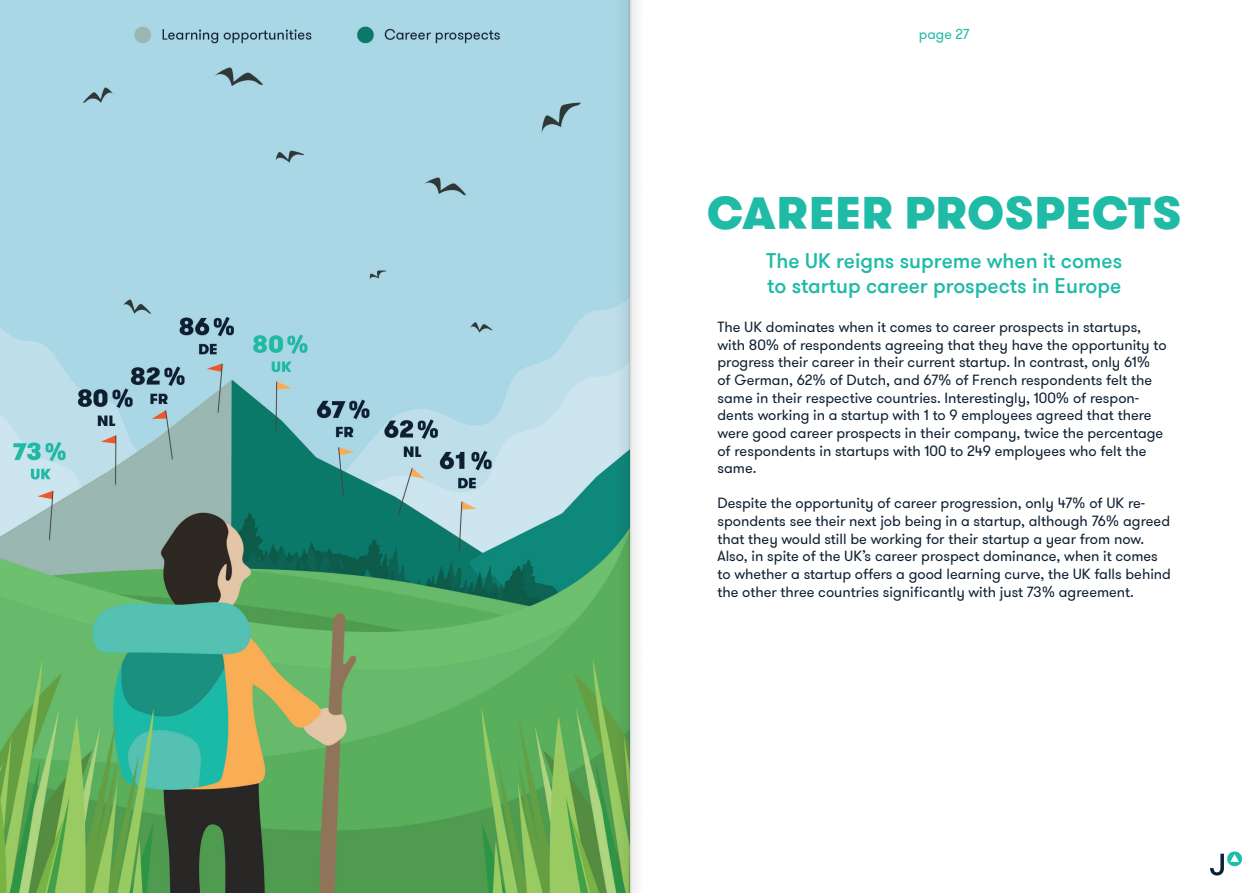
<style>
.page{position:relative;width:1259px;height:893px;background:#fff}
.page>*{position:absolute;margin:0;border:0;box-sizing:border-box;transform-origin:0 0}
.t1{font:900 45px "GT Walsheim";letter-spacing:.02em;color:#1fbba6}
.t2{font:500 21px "GT Walsheim";color:#1fbba6}
.t3{font:14.7px/17.7px "GT Walsheim";color:#0e1f32}
.t4{font:14.25px "GT Walsheim";color:#1fbba6}
</style>
<div class="page">
<img style="left:0;top:0;width:611px;height:893px">
<svg style="left:1210px;top:851px;width:32px;height:24px"></svg>
<img style="left:611px;top:0;width:25px;height:893px">
<p class="t4" style="left:919px;top:26px;width:52px">page 27</p>
<p class="t1" style="left:707px;top:183px;width:476px">CAREER PROSPECTS</p>
<p class="t2" style="left:766px;top:248px;width:357px">The UK reigns supreme when it comes</p>
<p class="t2" style="left:767px;top:273px;width:355px">to startup career prospects in Europe</p>
<p class="t3" style="left:717px;top:318px;width:450px">The UK dominates when it comes to career prospects in startups, with 80% of respondents agreeing that they have the opportunity to progress their career in their current startup. In contrast, only 61% of German, 62% of Dutch, and 67% of French respondents felt the same in their respective countries. Interestingly, 100% of respon&shy;dents working in a startup with 1 to 9 employees agreed that there were good career prospects in their company, twice the percentage of respondents in startups with 100 to 249 employees who felt the same.</p>
<p class="t3" style="left:717px;top:495px;width:455px">Despite the opportunity of career progression, only 47% of UK re&shy;spondents see their next job being in a startup, although 76% agreed that they would still be working for their startup a year from now.<br>Also, in spite of the UK’s career prospect dominance, when it comes to whether a startup offers a good learning curve, the UK falls behind the other three countries significantly with just 73% agreement.</p>
</div>
